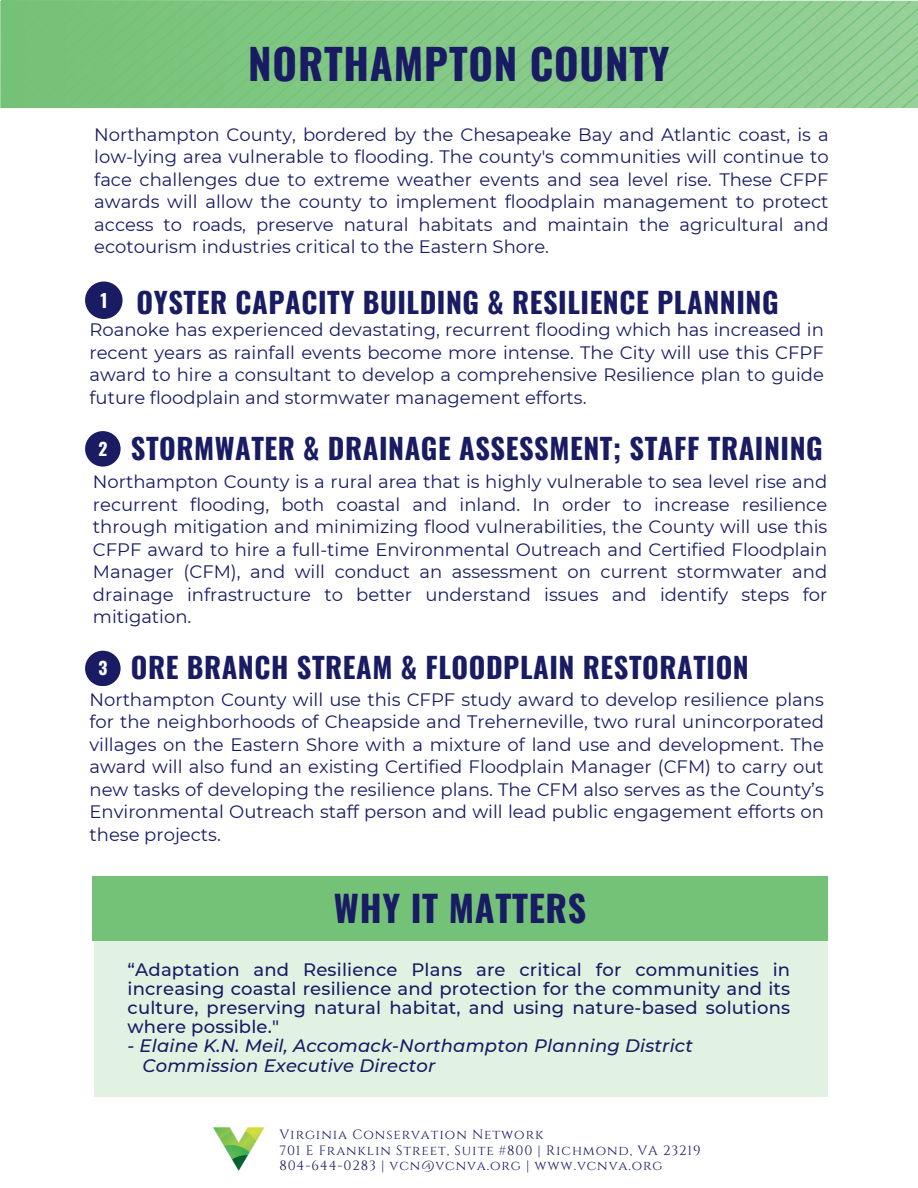
<style>
.page{position:relative;width:918px;height:1188px;background:#fff}
.page>*{position:absolute;margin:0;border:0;box-sizing:border-box;transform-origin:0 0}
.t1{font:700 42px "Oswald";letter-spacing:.02em;color:#191b63}
.t2{font:700 36px "Oswald";letter-spacing:.02em;color:#191b63}
.t3{font:700 28.5px "Oswald";letter-spacing:.02em;color:#191b63}
.t4{font:18px/22.5px "Montserrat";color:#191b63;text-align:justify}
.t5{font:500 18px/19px "Montserrat";letter-spacing:.01em;color:#191b63;text-align:justify}
.t6{font:italic 500 18px/19.2px "Montserrat";letter-spacing:.01em;color:#191b63}
.t7{font:13.5px/15.8px "Cinzel";letter-spacing:.065em;color:#191b63}
.s1{font-size:17.55px;color:#fff}
</style>
<div class="page">
<img style="left:213px;top:1127px;width:52px;height:44px">
<div style="left:85px;top:282px;width:38px;height:37px;background:#191b63;border-radius:50%"></div>
<div style="left:85px;top:431px;width:36px;height:36px;background:#191b63;border-radius:50%"></div>
<div style="left:85px;top:651px;width:36px;height:35px;background:#191b63;border-radius:50%"></div>
<div style="left:94px;top:941px;width:733px;height:155px;background:#e2f2e2"></div>
<div style="left:92px;top:876px;width:735px;height:65px;background:#74c277"></div>
<svg style="left:0;top:1px;width:918px;height:106px;fill:#83c885"></svg>
<h1 class="t1" style="left:248px;top:41px;width:423px">NORTHAMPTON COUNTY</h1>
<p class="t4" style="left:94px;top:122px;width:736px">Northampton County, bordered by the Chesapeake Bay and Atlantic coast, is a low-lying area vulnerable to flooding. The county's communities will continue to face challenges due to extreme weather events and sea level rise. These CFPF awards will allow the county to implement floodplain management to protect access to roads, preserve natural habitats and maintain the agricultural and ecotourism industries critical to the Eastern Shore.</p>
<h3 class="t3" style="left:100px;top:287px;width:680px"><sup>1</sup> OYSTER CAPACITY BUILDING &amp; RESILIENCE PLANNING</h3>
<p class="t4" style="left:90px;top:318px;width:736px">Roanoke has experienced devastating, recurrent flooding which has increased in recent years as rainfall events become more intense. The City will use this CFPF award to hire a consultant to develop a comprehensive Resilience plan to guide future floodplain and stormwater management efforts.</p>
<h3 class="t3" style="left:99px;top:433px;width:726px"><span class="s1">2</span> STORMWATER &amp; DRAINAGE ASSESSMENT; STAFF TRAINING</h3>
<p class="t4" style="left:93px;top:470px;width:736px">Northampton County is a rural area that is highly vulnerable to sea level rise and recurrent flooding, both coastal and inland. In order to increase resilience through mitigation and minimizing flood vulnerabilities, the County will use this CFPF award to hire a full-time Environmental Outreach and Certified Floodplain Manager (CFM), and will conduct an assessment on current stormwater and drainage infrastructure to better understand issues and identify steps for mitigation.</p>
<h3 class="t3" style="left:99px;top:653px;width:652px"><span class="s1">3</span> ORE BRANCH STREAM &amp; FLOODPLAIN RESTORATION</h3>
<p class="t4" style="left:90px;top:687px;width:736px">Northampton County will use this CFPF study award to develop resilience plans for the neighborhoods of Cheapside and Treherneville, two rural unincorporated villages on the Eastern Shore with a mixture of land use and development. The award will also fund an existing Certified Floodplain Manager (CFM) to carry out new tasks of developing the resilience plans. The CFM also serves as the County’s Environmental Outreach staff person and will lead public engagement efforts on these projects.</p>
<h2 class="t2" style="left:334px;top:890px;width:254px">WHY IT MATTERS</h2>
<p class="t5" style="left:128px;top:959px;width:664px">“Adaptation and Resilience Plans are critical for communities in increasing coastal resilience and protection for the community and its culture, preserving natural habitat, and using nature-based solutions where possible."</p>
<p class="t6" style="left:143px;top:1036px;width:552px;text-indent:-15px">- Elaine K.N. Meil, Accomack-Northampton Planning District<br>Commission Executive Director</p>
<p class="t7" style="left:279px;top:1126px;width:423px">Virginia Conservation Network<br>701 E Franklin Street, Suite #800 | Richmond, VA 23219<br>804-644-0283 | vcn@vcnva.org | www.vcnva.org</p>
</div>
